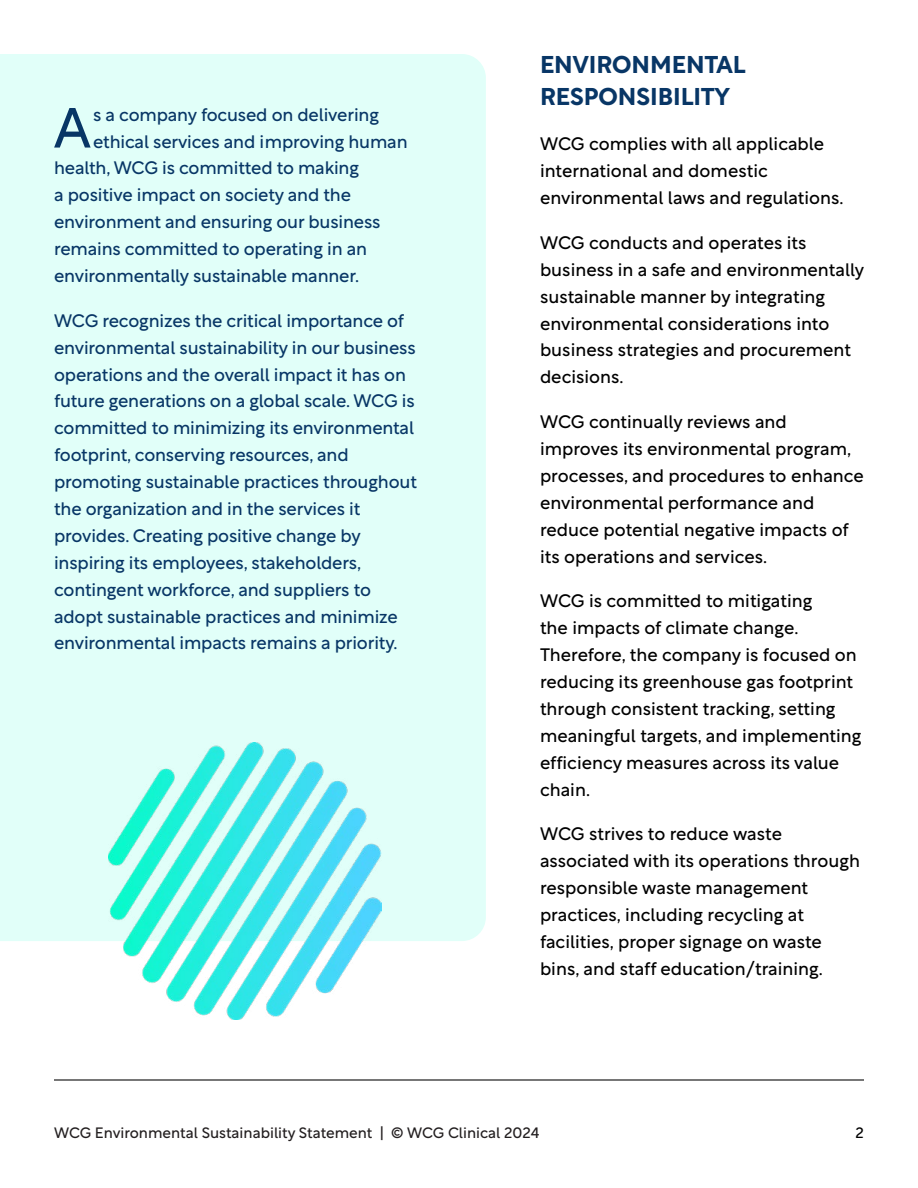
<style>
.page{position:relative;width:918px;height:1188px;background:#fff}
.page>*{position:absolute;margin:0;border:0;box-sizing:border-box;transform-origin:0 0}
.t1{font:55.95px "Rotunda";color:#083666}
.t2{font:700 23.85px/32.8px "Rotunda";color:#083666}
.t3{font:18px/26.8px "Rotunda";color:#000}
.t4{font:18px/26.8px "Rotunda";letter-spacing:-.01em;color:#083666}
.t5{font:15px "Rotunda";color:#231f20}
.t6{font:15px "Rotunda";color:#000}
</style>
<div class="page">
<hr style="left:54px;top:1079px;width:810px;height:2px;background:#000">
<div style="left:0;top:54px;width:486px;height:887px;background:#e1fff9"></div>
<img style="left:108px;top:742px;width:274px;height:277px">
<h1 class="t1" style="left:54px;top:79px;width:39px">A</h1>
<p class="t4" style="left:93px;top:99px;width:287px">s a company focused on delivering</p>
<p class="t4" style="left:93px;top:126px;width:316px">ethical services and improving human</p>
<p class="t4" style="left:54px;top:153px;width:306px">health, WCG is committed to making</p>
<p class="t4" style="left:54px;top:180px;width:298px">a positive impact on society and the</p>
<p class="t4" style="left:54px;top:206px;width:328px">environment and ensuring our business</p>
<p class="t4" style="left:54px;top:233px;width:315px">remains committed to operating in an</p>
<p class="t4" style="left:54px;top:260px;width:306px">environmentally sustainable manner.</p>
<p class="t4" style="left:54px;top:305px;width:364px">WCG recognizes the critical importance of environmental sustainability in our business operations and the overall impact it has on future generations on a global scale. WCG is committed to minimizing its environmental footprint, conserving resources, and promoting sustainable practices throughout the organization and in the services it provides. Creating positive change by inspiring its employees, stakeholders, contingent workforce, and suppliers to adopt sustainable practices and minimize environmental impacts remains a priority.</p>
<h2 class="t2" style="left:540px;top:45px;width:207px">ENVIRONMENTAL<br>RESPONSIBILITY</h2>
<p class="t3" style="left:540px;top:129px;width:305px">WCG complies with all applicable international and domestic environmental laws and regulations.</p>
<p class="t3" style="left:540px;top:227px;width:326px">WCG conducts and operates its business in a safe and environmentally sustainable manner by integrating environmental considerations into business strategies and procurement decisions.</p>
<p class="t3" style="left:540px;top:406px;width:325px">WCG continually reviews and improves its environmental program, processes, and procedures to enhance environmental performance and reduce potential negative impacts of its operations and services.</p>
<p class="t3" style="left:540px;top:586px;width:323px">WCG is committed to mitigating<br>the impacts of climate change.<br>Therefore, the company is focused on reducing its greenhouse gas footprint through consistent tracking, setting meaningful targets, and implementing efficiency measures across its value chain.</p>
<p class="t3" style="left:540px;top:819px;width:322px">WCG strives to reduce waste associated with its operations through responsible waste management practices, including recycling at facilities, proper signage on waste bins, and staff education/training.</p>
<p class="t5" style="left:54px;top:1119px;width:487px">WCG Environmental Sustainability Statement | © WCG Clinical 2024</p>
<p class="t6" style="left:856px;top:1119px;width:10px">2</p>
</div>
